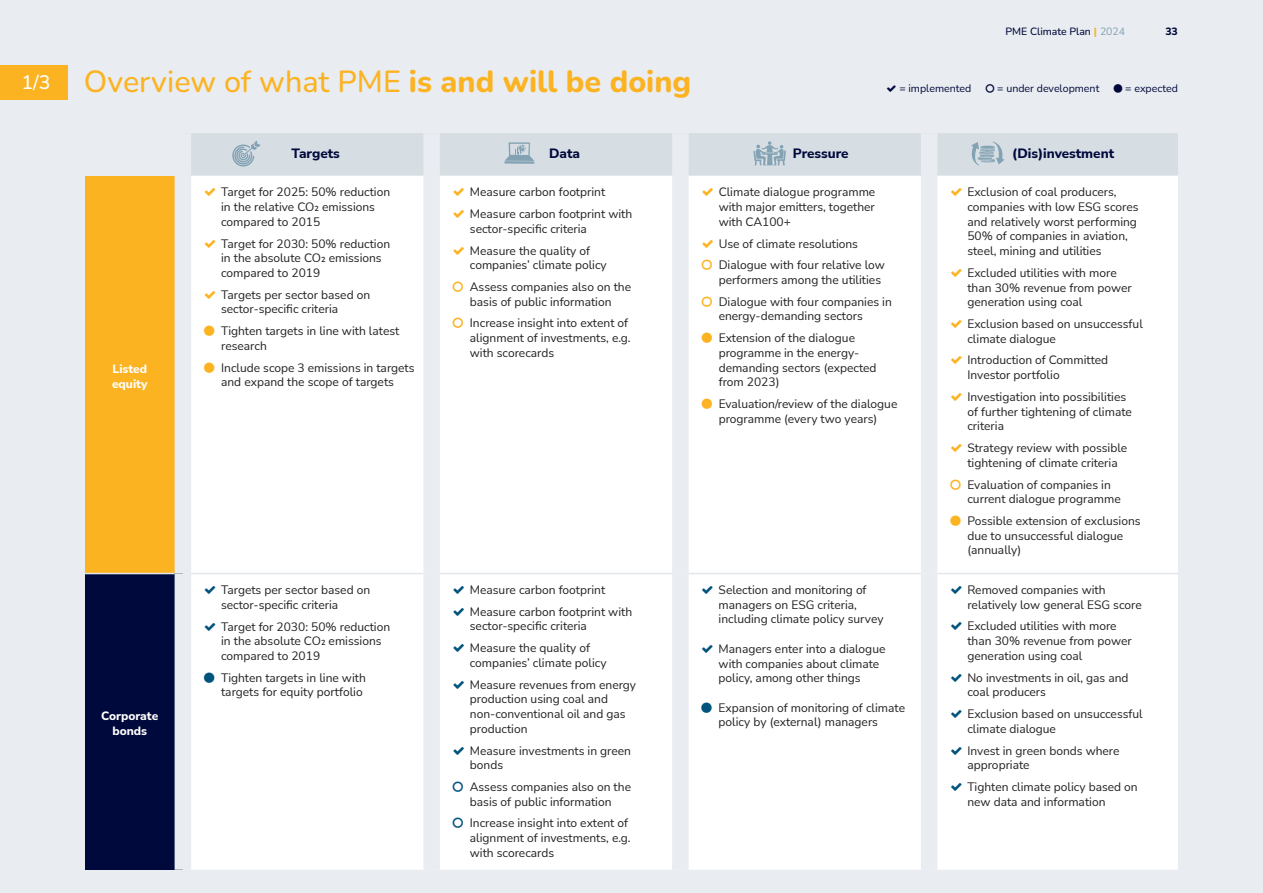
<style>
.page{position:relative;width:1263px;height:893px;background:#e9ecf0}
.page>*{position:absolute;margin:0;border:0;box-sizing:border-box;transform-origin:0 0}
.t1{font:500 30.45px "Nunito";color:#fcb322}
.t2{font:800 13.5px "Nunito Sans";color:#00093b}
.t3{font:12px/14.7px "Nunito Sans";color:#221f1f}
.t4{font:800 12px/14.7px "Nunito Sans";color:#fff}
.t5{font:10.65px "Nunito Sans";color:#00093b}
.t6{font:500 10.5px "Nunito";color:#00093b}
.t7{font:800 10.5px "Nunito";color:#00093b}
.s1{font-size:19.5px;color:#fff}
.s2{font-weight:800}
.s3{font-weight:800;color:#fcb322}
.s4{font-weight:400;color:#83a2b3}
</style>
<div class="page">
<div style="left:85px;top:176px;width:98px;height:397px;background:#fcb322"></div>
<div style="left:191px;top:176px;width:987px;height:397px;background:#fff"></div>
<div style="left:85px;top:573px;width:98px;height:297px;background:#00093b"></div>
<div style="left:191px;top:574px;width:987px;height:296px;background:#fff"></div>
<hr style="left:85px;top:573px;width:90px;height:1px;background:#e3e7ec">
<hr style="left:191px;top:573px;width:232px;height:1px;background:#e3e7ec">
<hr style="left:440px;top:573px;width:232px;height:1px;background:#e3e7ec">
<hr style="left:689px;top:573px;width:232px;height:1px;background:#e3e7ec">
<hr style="left:937px;top:573px;width:241px;height:1px;background:#e3e7ec">
<div style="left:175px;top:176px;width:16px;height:397px;background:#e9ecf0"></div>
<div style="left:423px;top:176px;width:17px;height:397px;background:#e9ecf0"></div>
<div style="left:672px;top:176px;width:17px;height:397px;background:#e9ecf0"></div>
<div style="left:921px;top:176px;width:16px;height:397px;background:#e9ecf0"></div>
<div style="left:175px;top:573px;width:16px;height:297px;background:#e9ecf0"></div>
<div style="left:423px;top:573px;width:17px;height:297px;background:#e9ecf0"></div>
<div style="left:672px;top:573px;width:17px;height:297px;background:#e9ecf0"></div>
<div style="left:921px;top:573px;width:16px;height:297px;background:#e9ecf0"></div>
<div style="left:0;top:65px;width:68px;height:34px;background:#fcb322"></div>
<svg style="left:191px;top:133px;width:987px;height:42px;background:#d4dce3"></svg>
<svg style="left:205px;top:188px;width:10px;height:8px"></svg>
<svg style="left:205px;top:239px;width:10px;height:8px"></svg>
<svg style="left:205px;top:290px;width:10px;height:9px"></svg>
<svg style="left:204px;top:326px;width:10px;height:10px"></svg>
<svg style="left:204px;top:362px;width:10px;height:10px"></svg>
<svg style="left:454px;top:188px;width:10px;height:8px"></svg>
<svg style="left:454px;top:210px;width:10px;height:8px"></svg>
<svg style="left:454px;top:246px;width:10px;height:8px"></svg>
<svg style="left:453px;top:281px;width:10px;height:11px"></svg>
<svg style="left:453px;top:318px;width:10px;height:10px"></svg>
<svg style="left:702px;top:188px;width:11px;height:8px"></svg>
<svg style="left:702px;top:239px;width:11px;height:8px"></svg>
<svg style="left:702px;top:260px;width:10px;height:10px"></svg>
<svg style="left:702px;top:296px;width:10px;height:11px"></svg>
<svg style="left:702px;top:333px;width:10px;height:10px"></svg>
<svg style="left:702px;top:398px;width:10px;height:11px"></svg>
<svg style="left:951px;top:188px;width:10px;height:8px"></svg>
<svg style="left:951px;top:269px;width:10px;height:8px"></svg>
<svg style="left:951px;top:320px;width:10px;height:8px"></svg>
<svg style="left:951px;top:356px;width:10px;height:8px"></svg>
<svg style="left:951px;top:393px;width:10px;height:8px"></svg>
<svg style="left:951px;top:444px;width:10px;height:8px"></svg>
<svg style="left:950px;top:479px;width:11px;height:10px"></svg>
<svg style="left:950px;top:515px;width:11px;height:11px"></svg>
<svg style="left:205px;top:586px;width:10px;height:8px"></svg>
<svg style="left:205px;top:622px;width:10px;height:8px"></svg>
<svg style="left:204px;top:672px;width:10px;height:10px"></svg>
<svg style="left:454px;top:586px;width:10px;height:8px"></svg>
<svg style="left:454px;top:608px;width:10px;height:8px"></svg>
<svg style="left:454px;top:644px;width:10px;height:8px"></svg>
<svg style="left:454px;top:680px;width:10px;height:9px"></svg>
<svg style="left:454px;top:746px;width:10px;height:8px"></svg>
<svg style="left:453px;top:781px;width:10px;height:11px"></svg>
<svg style="left:453px;top:818px;width:10px;height:10px"></svg>
<svg style="left:702px;top:586px;width:11px;height:8px"></svg>
<svg style="left:702px;top:645px;width:11px;height:8px"></svg>
<svg style="left:702px;top:702px;width:10px;height:10px"></svg>
<svg style="left:951px;top:586px;width:10px;height:8px"></svg>
<svg style="left:951px;top:622px;width:10px;height:8px"></svg>
<svg style="left:951px;top:673px;width:10px;height:8px"></svg>
<svg style="left:951px;top:710px;width:10px;height:8px"></svg>
<svg style="left:951px;top:746px;width:10px;height:8px"></svg>
<svg style="left:951px;top:783px;width:10px;height:8px"></svg>
<h1 class="t1" style="left:22px;top:70px;width:671px"><span class="s1">1/3</span> Overview of what PME <span class="s2">is and will be doing</span></h1>
<p class="t6" style="left:1005px;top:25px;width:121px">PME Climate Plan <span class="s3">|</span> <span class="s4">2024</span></p>
<p class="t7" style="left:1165px;top:27px;width:14px">33</p>
<p class="t5" style="left:899px;top:81px;width:73px">= implemented</p>
<p class="t5" style="left:997px;top:81px;width:104px">= under development</p>
<p class="t5" style="left:1125px;top:81px;width:54px">= expected</p>
<p class="t4" style="left:112px;top:361px;width:37px">Listed equity</p>
<p class="t4" style="left:101px;top:710px;width:59px;text-align:center">Corporate bonds</p>
<p class="t2" style="left:292px;top:144px;width:50px">Targets</p>
<p class="t2" style="left:549px;top:144px;width:32px">Data</p>
<p class="t2" style="left:793px;top:149px;width:57px">Pressure</p>
<p class="t2" style="left:1012px;top:144px;width:103px">(Dis)investment</p>
<p class="t3" style="left:221px;top:184px;width:171px">Target for 2025: 50% reduction in the relative CO₂ emissions compared to 2015</p>
<p class="t3" style="left:221px;top:236px;width:171px">Target for 2030: 50% reduction in the absolute CO₂ emissions compared to 2019</p>
<p class="t3" style="left:221px;top:287px;width:151px">Targets per sector based on sector-speci昀椀c criteria</p>
<p class="t3" style="left:221px;top:323px;width:180px">Tighten targets in line with latest research</p>
<p class="t3" style="left:221px;top:360px;width:195px">Include scope 3 emissions in targets and expand the scope of targets</p>
<p class="t3" style="left:470px;top:181px;width:164px;line-height:21.8px">Measure carbon footprint<br>Measure carbon footprint with</p>
<p class="t3" style="left:470px;top:217px;width:122px;line-height:21.8px">sector-speci昀椀c criteria<br>Measure the quality of</p>
<p class="t3" style="left:470px;top:254px;width:163px;line-height:21.8px">companies’ climate policy<br>Assess companies also on the</p>
<p class="t3" style="left:470px;top:290px;width:160px;line-height:21.8px">basis of public information<br>Increase insight into extent of</p>
<p class="t3" style="left:470px;top:330px;width:162px">alignment of investments, e.g. with scorecards</p>
<p class="t3" style="left:221px;top:582px;width:151px">Targets per sector based on sector-speci昀椀c criteria</p>
<p class="t3" style="left:221px;top:618px;width:171px">Target for 2030: 50% reduction in the absolute CO₂ emissions compared to 2019</p>
<p class="t3" style="left:221px;top:670px;width:146px">Tighten targets in line with targets for equity portfolio</p>
<p class="t3" style="left:470px;top:578px;width:164px;line-height:21.8px">Measure carbon footprint<br>Measure carbon footprint with</p>
<p class="t3" style="left:470px;top:615px;width:122px;line-height:21.8px">sector-speci昀椀c criteria<br>Measure the quality of</p>
<p class="t3" style="left:470px;top:651px;width:168px;line-height:21.8px">companies’ climate policy<br>Measure revenues from energy</p>
<p class="t3" style="left:470px;top:691px;width:157px">production using coal and non-conventional oil and gas production</p>
<p class="t3" style="left:470px;top:742px;width:163px">Measure investments in green bonds</p>
<p class="t3" style="left:470px;top:779px;width:163px">Assess companies also on the basis of public information</p>
<p class="t3" style="left:470px;top:815px;width:162px">Increase insight into extent of alignment of investments, e.g. with scorecards</p>
<p class="t3" style="left:719px;top:184px;width:158px;text-align:justify">Climate dialogue programme with major emitters, together with CA100+</p>
<p class="t3" style="left:719px;top:232px;width:168px;line-height:21.8px">Use of climate resolutions<br>Dialogue with four relative low</p>
<p class="t3" style="left:719px;top:268px;width:175px;line-height:21.8px">performers among the utilities<br>Dialogue with four companies in</p>
<p class="t3" style="left:719px;top:305px;width:146px;line-height:21.8px">energy-demanding sectors<br>Extension of the dialogue</p>
<p class="t3" style="left:719px;top:345px;width:159px">programme in the energy&shy;demanding sectors (expected from 2023)</p>
<p class="t3" style="left:719px;top:396px;width:180px">Evaluation/review of the dialogue programme (every two years)</p>
<p class="t3" style="left:719px;top:582px;width:166px">Selection and monitoring of managers on ESG criteria, including climate policy survey</p>
<p class="t3" style="left:719px;top:641px;width:168px">Managers enter into a dialogue with companies about climate policy, among other things</p>
<p class="t3" style="left:719px;top:700px;width:188px">Expansion of monitoring of climate policy by (external) managers</p>
<p class="t3" style="left:967px;top:184px;width:173px">Exclusion of coal producers, companies with low ESG scores and relatively worst performing<br>50% of companies in aviation, steel, mining and utilities</p>
<p class="t3" style="left:967px;top:265px;width:166px">Excluded utilities with more than 30% revenue from power generation using coal</p>
<p class="t3" style="left:967px;top:316px;width:177px">Exclusion based on unsuccessful climate dialogue</p>
<p class="t3" style="left:967px;top:352px;width:142px">Introduction of Committed<br>Investor portfolio</p>
<p class="t3" style="left:967px;top:389px;width:166px">Investigation into possibilities of further tightening of climate criteria</p>
<p class="t3" style="left:967px;top:440px;width:161px">Strategy review with possible tightening of climate criteria</p>
<p class="t3" style="left:967px;top:476px;width:155px">Evaluation of companies in current dialogue programme</p>
<p class="t3" style="left:967px;top:513px;width:175px">Possible extension of exclusions due to unsuccessful dialogue (annually)</p>
<p class="t3" style="left:967px;top:582px;width:176px">Removed companies with relatively low general ESG score</p>
<p class="t3" style="left:967px;top:618px;width:166px">Excluded utilities with more than 30% revenue from power generation using coal</p>
<p class="t3" style="left:967px;top:670px;width:163px">No investments in oil, gas and coal producers</p>
<p class="t3" style="left:967px;top:706px;width:177px">Exclusion based on unsuccessful climate dialogue</p>
<p class="t3" style="left:967px;top:742px;width:154px">Invest in green bonds where appropriate</p>
<p class="t3" style="left:967px;top:779px;width:172px">Tighten climate policy based on new data and information</p>
</div>
